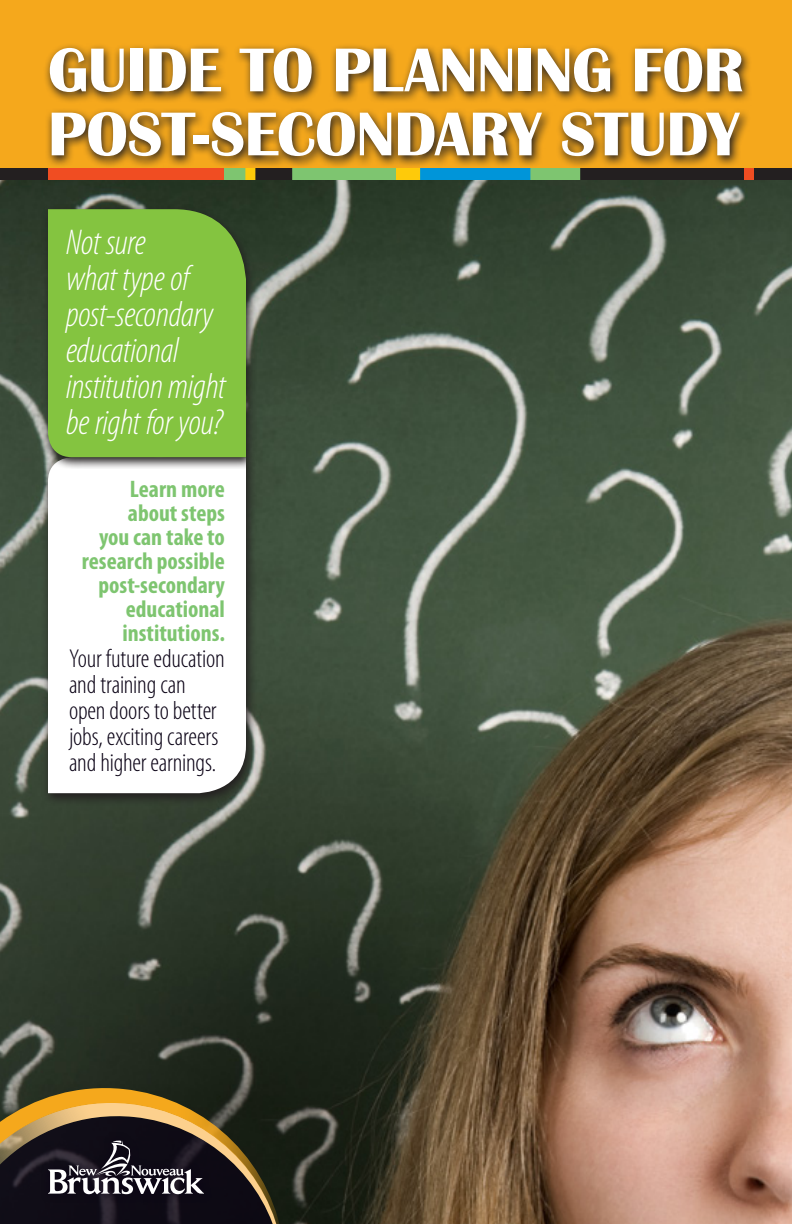
<style>
.page{position:relative;width:792px;height:1224px;background:#fff}
.page>*{position:absolute;margin:0;border:0;box-sizing:border-box;transform-origin:0 0}
.head1{font:700 64px/64px "Britannic";letter-spacing:-.005em;color:#fff}
.head2{font:italic 300 condensed 36px/36px "Myriad Pro";letter-spacing:-.01em;color:#fff}
.head2-2{font:300 condensed 26px/26px "Myriad Pro";letter-spacing:-.005em;color:#0a0215}
.head2-3{font:700 condensed 24px/24px "Myriad Pro";color:#7ec570;text-align:right}
</style>
<div class="page">
<img style="left:0;top:180px;width:792px;height:1044px">
<div style="left:0;top:0;width:792px;height:174px;background:#f5a81c"></div>
<svg style="left:0;top:1084px;width:284px;height:140px;background:#493d2e"></svg>
<div style="left:0;top:168px;width:792px;height:12px;background:#231f20"></div>
<div style="left:48px;top:168px;width:180px;height:12px;background:#f04d22"></div>
<div style="left:744px;top:168px;width:10px;height:12px;background:#f04d22"></div>
<div style="left:292px;top:168px;width:288px;height:12px;background:#7ec570"></div>
<div style="left:224px;top:168px;width:24px;height:12px;background:#7ec570"></div>
<div style="left:420px;top:168px;width:110px;height:12px;background:#0095d9"></div>
<div style="left:396px;top:168px;width:24px;height:12px;background:#feca0a"></div>
<div style="left:245px;top:168px;width:10px;height:12px;background:#feca0a"></div>
<svg style="left:45px;top:45px;width:705px;height:121px"></svg>
<svg style="left:42px;top:469px;width:215px;height:337px;background:#444d41"></svg>
<svg style="left:48px;top:469px;width:198px;height:324px"></svg>
<svg style="left:42px;top:204px;width:215px;height:265px;background:#5e665c"></svg>
<div style="left:48px;top:209px;width:198px;height:248px;background:#84c440"></div>
<p class="head1" style="left:48px;top:39px;width:698px">GUIDE TO PLANNING FOR<br>POST-SECONDARY STUDY</p>
<p class="head2" style="left:66px;top:224px;width:161px">Not sure<br>what type of post-secondary educational institution might be right for you?</p>
<p class="head2-3" style="left:82px;top:477px;width:145px">Learn more about steps<br>you can take to research possible post-secondary educational institutions.</p>
<p class="head2-2" style="left:69px;top:645px;width:157px">Your future education and training can open doors to better jobs, exciting careers and higher earnings.</p>
</div>
